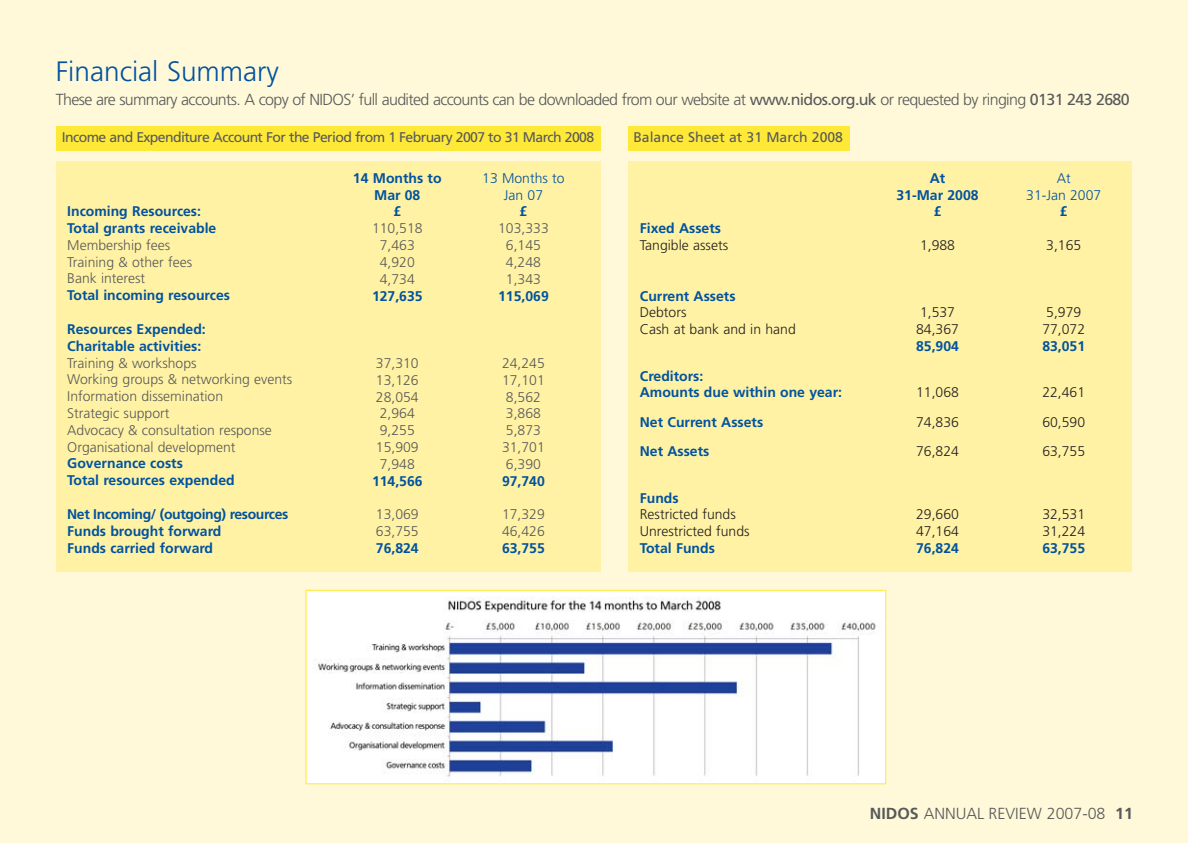
<style>
.page{position:relative;width:1188px;height:843px;background:#fff}
.page>*{position:absolute;margin:0;border:0;box-sizing:border-box;transform-origin:0 0}
.t1{font:300 28px "Frutiger";color:#00529f}
.t2{font:300 16px "Frutiger";letter-spacing:-.04em;color:#58595b}
.t3{font:300 16px "Frutiger";color:#58595b}
.t4{font:700 14px/16.8px "Frutiger";color:#00529f}
.t5{font:300 14px/16.8px "Frutiger";color:#58595b}
.t6{font:300 14px/16.8px "Frutiger";color:#231f20}
.t7{font:14px "Frutiger";letter-spacing:-.04em;color:#58595b}
.t8{font:300 14px/16.8px "Frutiger";color:#00529f;text-align:center}
.t9{font:14px "Frutiger";color:#58595b}
.s1{font-weight:400}
.s2{font-weight:700}
</style>
<div class="page">
<div style="left:0;top:0;width:1188px;height:842px;background:#fff9d9"></div>
<div style="left:628px;top:161px;width:504px;height:410px;background:#fff2a4"></div>
<div style="left:56px;top:161px;width:544px;height:410px;background:#fff2a4"></div>
<div style="left:56px;top:126px;width:544px;height:24px;background:#ffe938"></div>
<img style="left:308px;top:591px;width:576px;height:190px">
<div style="left:306px;top:589px;width:580px;height:194px;border:1px solid #ffe938"></div>
<div style="left:628px;top:126px;width:222px;height:24px;background:#ffe938"></div>
<h1 class="t1" style="left:56px;top:60px;width:225px">Financial Summary</h1>
<p class="t2" style="left:56px;top:93px;width:1075px">These are summary accounts. A copy of NIDOS’ full audited accounts can be downloaded from our website at <span class="s1">www.nidos.org.uk</span> or requested by ringing <span class="s1">0131 243 2680</span></p>
<p class="t7" style="left:62px;top:131px;width:534px">Income and Expenditure Account For the Period from 1 February 2007 to 31 March 2008</p>
<p class="t4" style="left:353px;top:170px;width:90px;text-align:center">14 Months to<br>Mar 08<br>£</p>
<p class="t5" style="left:372px;top:221px;width:52px;text-align:center">110,518<br>7,463<br>4,920<br>4,734</p>
<p class="t4" style="left:372px;top:288px;width:52px">127,635</p>
<p class="t9" style="left:633px;top:131px;width:211px">Balance Sheet at 31 March 2008</p>
<p class="t8" style="left:482px;top:170px;width:84px">13 Months to<br>Jan 07</p>
<p class="t4" style="left:520px;top:204px;width:9px">£</p>
<p class="t5" style="left:498px;top:221px;width:52px;text-align:center">103,333<br>6,145<br>4,248<br>1,343</p>
<p class="t4" style="left:498px;top:288px;width:52px">115,069</p>
<p class="t4" style="left:897px;top:170px;width:84px;text-align:center">At<br>31-Mar 2008 £</p>
<p class="t6" style="left:920px;top:238px;width:37px">1,988</p>
<p class="t8" style="left:1026px;top:170px;width:77px">At<br>31-Jan 2007</p>
<p class="t4" style="left:1060px;top:204px;width:9px">£</p>
<p class="t6" style="left:1046px;top:238px;width:37px">3,165</p>
<p class="t4" style="left:67px;top:204px;width:151px">Incoming Resources:<br>Total grants receivable</p>
<p class="t5" style="left:67px;top:237px;width:127px">Membership fees<br>Training &amp; other fees<br>Bank interest</p>
<p class="t4" style="left:67px;top:288px;width:164px">Total incoming resources</p>
<p class="t4" style="left:67px;top:321px;width:140px">Resources Expended:<br>Charitable activities:</p>
<p class="t5" style="left:67px;top:355px;width:227px">Training &amp; workshops<br>Working groups &amp; networking events<br>Information dissemination<br>Strategic support<br>Advocacy &amp; consultation response<br>Organisational development</p>
<p class="t4" style="left:67px;top:456px;width:169px">Governance costs<br>Total resources expended</p>
<p class="t4" style="left:67px;top:506px;width:223px">Net Incoming/ (outgoing) resources<br>Funds brought forward<br>Funds carried forward</p>
<p class="t4" style="left:640px;top:221px;width:83px">Fixed Assets</p>
<p class="t6" style="left:640px;top:238px;width:90px">Tangible assets</p>
<p class="t4" style="left:640px;top:288px;width:97px">Current Assets</p>
<p class="t6" style="left:640px;top:305px;width:157px">Debtors<br>Cash at bank and in hand</p>
<p class="t4" style="left:640px;top:368px;width:204px">Creditors:<br>Amounts due within one year:</p>
<p class="t4" style="left:640px;top:408px;width:125px;line-height:29.4px">Net Current Assets<br>Net Assets</p>
<p class="t4" style="left:640px;top:490px;width:40px">Funds</p>
<p class="t6" style="left:640px;top:507px;width:111px">Restricted funds<br>Unrestricted funds</p>
<p class="t4" style="left:640px;top:540px;width:77px">Total Funds</p>
<p class="t6" style="left:916px;top:305px;width:44px">1,537<br>84,367</p>
<p class="t4" style="left:916px;top:338px;width:44px">85,904</p>
<p class="t6" style="left:916px;top:378px;width:44px;line-height:29.4px;text-align:justify">11,068<br>74,836<br>76,824</p>
<p class="t6" style="left:1042px;top:305px;width:44px">5,979<br>77,072</p>
<p class="t4" style="left:1042px;top:338px;width:44px">83,051</p>
<p class="t6" style="left:1042px;top:378px;width:44px;line-height:29.4px;text-align:justify">22,461<br>60,590<br>63,755</p>
<p class="t5" style="left:376px;top:355px;width:44px">37,310<br>13,126<br>28,054<br>2,964<br>9,255<br>15,909<br>7,948</p>
<p class="t4" style="left:372px;top:473px;width:52px">114,566</p>
<p class="t5" style="left:376px;top:506px;width:44px">13,069<br>63,755</p>
<p class="t4" style="left:376px;top:540px;width:44px">76,824</p>
<p class="t5" style="left:502px;top:355px;width:44px">24,245<br>17,101<br>8,562<br>3,868<br>5,873<br>31,701<br>6,390</p>
<p class="t4" style="left:502px;top:473px;width:44px">97,740</p>
<p class="t5" style="left:502px;top:506px;width:44px">17,329<br>46,426</p>
<p class="t4" style="left:502px;top:540px;width:44px">63,755</p>
<p class="t6" style="left:916px;top:507px;width:44px">29,660<br>47,164</p>
<p class="t4" style="left:916px;top:540px;width:44px">76,824</p>
<p class="t6" style="left:1042px;top:507px;width:44px">32,531<br>31,224</p>
<p class="t4" style="left:1042px;top:540px;width:44px">63,755</p>
<p class="t3" style="left:870px;top:806px;width:265px"><span class="s2">NIDOS</span> ANNUAL REVIEW 2007-08 <span class="s2">11</span></p>
</div>
